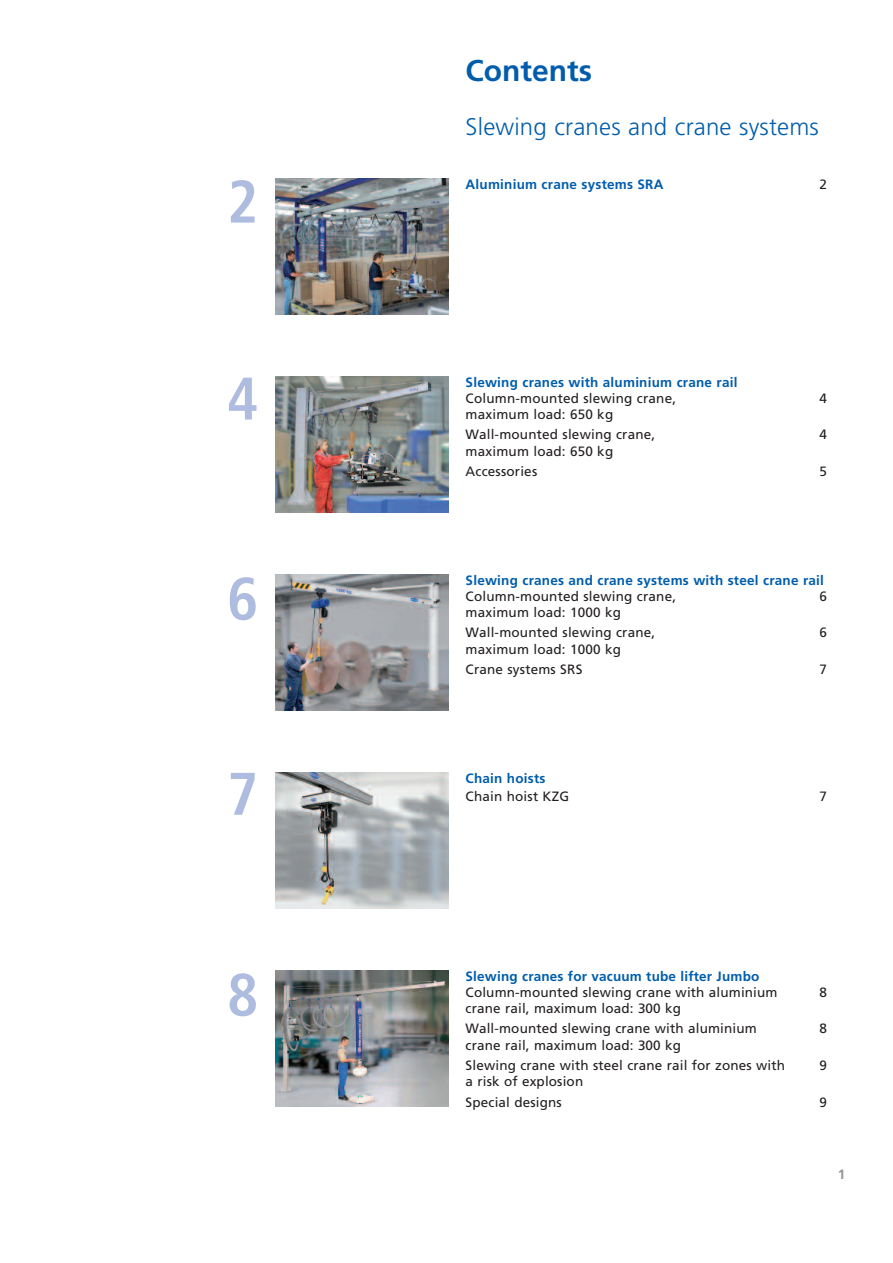
<style>
.page{position:relative;width:893px;height:1263px;background:#fff}
.page>*{position:absolute;margin:0;border:0;box-sizing:border-box;transform-origin:0 0}
.t1{font:700 condensed 60px "Frutiger LT";color:#aebcdf}
.t2{font:700 30px "Frutiger LT";color:#015dac}
.t3{font:300 24px "Frutiger LT";letter-spacing:.01em;color:#015dac}
.t4{font:13.5px/20.4px "Frutiger LT";letter-spacing:.015em;color:#231f20}
.t5{font:700 13.5px "Frutiger LT";letter-spacing:.015em;color:#015dac}
.t6{font:700 13.5px "Frutiger LT";color:#939598}
</style>
<div class="page">
<img style="left:275px;top:178px;width:174px;height:136px">
<img style="left:275px;top:376px;width:174px;height:136px">
<img style="left:275px;top:574px;width:174px;height:136px">
<img style="left:275px;top:772px;width:174px;height:136px">
<img style="left:275px;top:970px;width:174px;height:136px">
<h1 class="t1" style="left:227px;top:178px;width:33px">2</h1>
<h1 class="t1" style="left:227px;top:374px;width:33px">4</h1>
<h1 class="t1" style="left:227px;top:575px;width:33px">6</h1>
<h1 class="t1" style="left:227px;top:770px;width:33px">7</h1>
<h1 class="t1" style="left:227px;top:971px;width:33px">8</h1>
<h2 class="t2" style="left:466px;top:58px;width:128px">Contents</h2>
<h3 class="t3" style="left:466px;top:117px;width:355px">Slewing cranes and crane systems</h3>
<p class="t5" style="left:466px;top:178px;width:199px">Aluminium crane systems SRA</p>
<p class="t4" style="left:820px;top:175px;width:9px">2</p>
<p class="t5" style="left:466px;top:376px;width:273px">Slewing cranes with aluminium crane rail</p>
<p class="t4" style="left:466px;top:389px;width:212px">Column-mounted slewing crane,</p>
<p class="t4" style="left:820px;top:389px;width:9px">4</p>
<p class="t4" style="left:466px;top:405px;width:191px">maximum load: 650 kg<br>Wall-mounted slewing crane,</p>
<p class="t4" style="left:820px;top:426px;width:9px">4</p>
<p class="t4" style="left:466px;top:442px;width:149px">maximum load: 650 kg<br>Accessories</p>
<p class="t4" style="left:820px;top:462px;width:9px">5</p>
<p class="t5" style="left:466px;top:574px;width:360px">Slewing cranes and crane systems with steel crane rail</p>
<p class="t4" style="left:466px;top:587px;width:212px">Column-mounted slewing crane,</p>
<p class="t4" style="left:820px;top:587px;width:9px">6</p>
<p class="t4" style="left:466px;top:603px;width:191px">maximum load: 1000 kg<br>Wall-mounted slewing crane,</p>
<p class="t4" style="left:820px;top:624px;width:9px">6</p>
<p class="t4" style="left:466px;top:640px;width:157px">maximum load: 1000 kg<br>Crane systems SRS</p>
<p class="t4" style="left:820px;top:660px;width:9px">7</p>
<p class="t5" style="left:466px;top:772px;width:81px">Chain hoists</p>
<p class="t4" style="left:466px;top:787px;width:105px">Chain hoist KZG</p>
<p class="t4" style="left:820px;top:787px;width:9px">7</p>
<p class="t5" style="left:466px;top:970px;width:295px">Slewing cranes for vacuum tube lifter Jumbo</p>
<p class="t4" style="left:466px;top:983px;width:313px">Column-mounted slewing crane with aluminium</p>
<p class="t4" style="left:820px;top:983px;width:9px">8</p>
<p class="t4" style="left:466px;top:999px;width:293px">crane rail, maximum load: 300 kg<br>Wall-mounted slewing crane with aluminium</p>
<p class="t4" style="left:820px;top:1020px;width:9px">8</p>
<p class="t4" style="left:466px;top:1036px;width:321px">crane rail, maximum load: 300 kg<br>Slewing crane with steel crane rail for zones with</p>
<p class="t4" style="left:466px;top:1072px;width:119px">a risk of explosion<br>Special designs</p>
<p class="t4" style="left:820px;top:1056px;width:9px">9</p>
<p class="t4" style="left:820px;top:1093px;width:9px">9</p>
<p class="t6" style="left:838px;top:1168px;width:9px">1</p>
</div>
